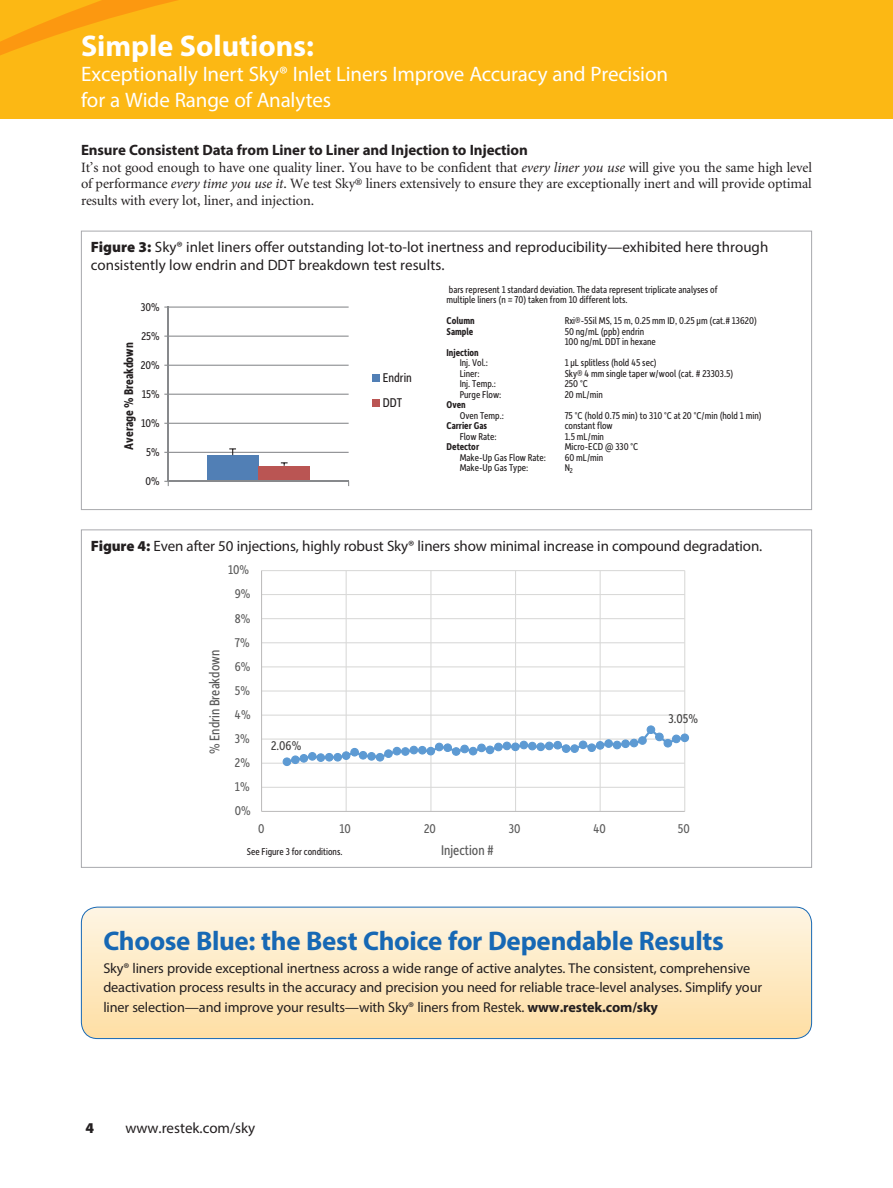
<style>
.page{position:relative;width:893px;height:1188px;background:#fff}
.page>*{position:absolute;margin:0;border:0;box-sizing:border-box;transform-origin:0 0}
.t1{font:700 30px "Myriad Pro";color:#fff}
.prodtxt{font:700 27px "Myriad Pro";letter-spacing:-.01em;color:#1768b4}
.t2{font:21px/25.2px "Myriad Pro";letter-spacing:-.005em;color:#fff}
.Article_Figure-Table{font:15px/18px "Myriad Pro";color:#231f20}
.prodtxt-2{font:700 15px "Myriad Pro";letter-spacing:-.01em;color:#231f20}
.t3{font:15px "Depot New Condensed";color:#5a5a5a}
.t4{font:900 15px "Myriad Pro";color:#231f20}
.prodtxt-3{font:14.25px/19.5px "Myriad Pro";letter-spacing:-.01em;color:#231f20}
.prodtxt-4{font:14.25px/16.5px "Minion";letter-spacing:-.01em;color:#231f20;text-align:justify}
.t5{font:13.5px "Depot New Condensed";color:#5a5a5a}
.t6{font:700 13.5px "Depot New Condensed";color:#231f20}
.t7{font:13.5px "Depot New Condensed";color:#414040}
.t8{font:13.5px/25.3px "Depot New Condensed";color:#231f20}
.t9{font:12px "Depot New Condensed";color:#231f20}
.C-gram_conditions{font:10.5px/10.5px "Depot New Condensed";color:#231f20}
.C-gram_conditions-2{font:700 10.5px "Depot New Condensed";color:#231f20}
.s1{font-family:"Minion Pro";font-style:italic}
.s2{font-weight:900}
.s3{font-weight:700}
</style>
<div class="page">
<svg style="left:81px;top:907px;width:731px;height:132px;background:#fee9c3"></svg>
<div style="left:81px;top:907px;width:731px;height:132px;border:1px solid #1768b4;border-radius:16px"></div>
<div style="left:0;top:0;width:893px;height:119px;background:#fcb814"></div>
<svg style="left:0;top:0;width:178px;height:55px"></svg>
<svg style="left:164px;top:306px;width:216px;height:180px"></svg>
<svg style="left:261px;top:570px;width:429px;height:242px"></svg>
<p class="t1" style="left:81px;top:26px;width:235px">Simple Solutions:</p>
<p class="t2" style="left:81px;top:61px;width:589px">Exceptionally Inert Sky® Inlet Liners Improve Accuracy and Precision for a Wide Range of Analytes</p>
<p class="prodtxt-2" style="left:81px;top:140px;width:448px">Ensure Consistent Data from Liner to Liner and Injection to Injection</p>
<p class="prodtxt-4" style="left:81px;top:159px;width:732px">It’s not good enough to have one quality liner. You have to be confident that <span class="s1">every liner you use</span> will give you the same high level of performance <span class="s1">every time you use it</span>. We test Sky® liners extensively to ensure they are exceptionally inert and will provide optimal results with every lot, liner, and injection.</p>
<p class="Article_Figure-Table" style="left:91px;top:237px;width:679px"><span class="s2">Figure 3:</span> Sky® inlet liners offer outstanding lot-to-lot inertness and reproducibility—exhibited here through consistently low endrin and DDT breakdown test results.</p>
<p class="t9" style="left:141px;top:299px;width:20px">30%</p>
<p class="t9" style="left:141px;top:328px;width:20px">25%</p>
<p class="t6" style="left:120px;top:450px;width:109px;rotate:-90deg">Average % Breakdown</p>
<p class="t9" style="left:141px;top:357px;width:21px">20%</p>
<p class="t9" style="left:142px;top:386px;width:20px">15%</p>
<p class="t9" style="left:141px;top:415px;width:20px">10%</p>
<p class="t9" style="left:146px;top:444px;width:15px">5%</p>
<p class="t9" style="left:146px;top:473px;width:16px">0%</p>
<p class="t8" style="left:383px;top:364px;width:31px">Endrin<br>DDT</p>
<p class="C-gram_conditions" style="left:447px;top:284px;width:273px">bars represent 1 standard deviation. The data represent triplicate analyses of multiple liners (n = 70) taken from 10 different lots.</p>
<p class="C-gram_conditions-2" style="left:447px;top:314px;width:30px">Column</p>
<p class="C-gram_conditions" style="left:565px;top:315px;width:194px">Rxi®-5Sil MS, 15 m, 0.25 mm ID, 0.25 μm (cat.# 13620)</p>
<p class="C-gram_conditions-2" style="left:447px;top:325px;width:28px">Sample</p>
<p class="C-gram_conditions" style="left:565px;top:326px;width:81px">50 ng/mL (ppb) endrin</p>
<p class="C-gram_conditions" style="left:565px;top:336px;width:93px">100 ng/mL DDT in hexane</p>
<p class="C-gram_conditions-2" style="left:447px;top:346px;width:34px">Injection</p>
<p class="C-gram_conditions" style="left:460px;top:357px;width:30px">Inj. Vol.:</p>
<p class="C-gram_conditions" style="left:565px;top:357px;width:94px">1 μL splitless (hold 45 sec)</p>
<p class="C-gram_conditions" style="left:460px;top:368px;width:21px">Liner:</p>
<p class="C-gram_conditions" style="left:565px;top:368px;width:170px">Sky® 4 mm single taper w/wool (cat. # 23303.5)</p>
<p class="C-gram_conditions" style="left:460px;top:378px;width:38px">Inj. Temp.:</p>
<p class="C-gram_conditions" style="left:565px;top:378px;width:25px">250 °C</p>
<p class="C-gram_conditions" style="left:460px;top:389px;width:43px">Purge Flow:</p>
<p class="C-gram_conditions" style="left:565px;top:389px;width:40px">20 mL/min</p>
<p class="C-gram_conditions-2" style="left:447px;top:398px;width:21px">Oven</p>
<p class="C-gram_conditions" style="left:460px;top:410px;width:46px">Oven Temp.:</p>
<p class="C-gram_conditions" style="left:565px;top:410px;width:199px">75 °C (hold 0.75 min) to 310 °C at 20 °C/min (hold 1 min)</p>
<p class="C-gram_conditions-2" style="left:447px;top:419px;width:42px">Carrier Gas</p>
<p class="C-gram_conditions" style="left:565px;top:420px;width:50px">constant flow</p>
<p class="C-gram_conditions" style="left:460px;top:431px;width:39px">Flow Rate:</p>
<p class="C-gram_conditions" style="left:565px;top:431px;width:41px">1.5 mL/min</p>
<p class="C-gram_conditions-2" style="left:447px;top:440px;width:34px">Detector</p>
<p class="C-gram_conditions" style="left:565px;top:441px;width:75px">Micro-ECD @ 330 °C</p>
<p class="C-gram_conditions" style="left:460px;top:452px;width:88px">Make-Up Gas Flow Rate:</p>
<p class="C-gram_conditions" style="left:565px;top:452px;width:40px">60 mL/min</p>
<p class="C-gram_conditions" style="left:460px;top:462px;width:70px">Make-Up Gas Type:</p>
<p class="C-gram_conditions" style="left:565px;top:462px;width:10px">N<sub>2</sub></p>
<p class="Article_Figure-Table" style="left:91px;top:536px;width:673px"><span class="s2">Figure 4:</span> Even after 50 injections, highly robust Sky® liners show minimal increase in compound degradation.</p>
<p class="t5" style="left:228px;top:561px;width:23px">10%</p>
<p class="t5" style="left:235px;top:585px;width:17px">9%</p>
<p class="t5" style="left:235px;top:609px;width:17px">8%</p>
<p class="t3" style="left:205px;top:754px;width:106px;rotate:-90deg">% Endrin Breakdown</p>
<p class="t5" style="left:235px;top:633px;width:16px">7%</p>
<p class="t5" style="left:235px;top:657px;width:17px">6%</p>
<p class="t5" style="left:235px;top:682px;width:17px">5%</p>
<p class="t5" style="left:235px;top:706px;width:17px">4%</p>
<p class="t5" style="left:235px;top:730px;width:16px">3%</p>
<p class="t5" style="left:235px;top:754px;width:17px">2%</p>
<p class="t5" style="left:235px;top:778px;width:16px">1%</p>
<p class="t5" style="left:235px;top:802px;width:17px">0%</p>
<p class="t7" style="left:271px;top:737px;width:32px">2.06%</p>
<p class="t7" style="left:668px;top:710px;width:31px">3.05%</p>
<p class="t5" style="left:258px;top:820px;width:8px">0</p>
<p class="t5" style="left:339px;top:820px;width:13px">10</p>
<p class="t5" style="left:424px;top:820px;width:13px">20</p>
<p class="t5" style="left:509px;top:820px;width:13px">30</p>
<p class="t5" style="left:593px;top:820px;width:14px">40</p>
<p class="t5" style="left:678px;top:820px;width:14px">50</p>
<p class="C-gram_conditions" style="left:247px;top:846px;width:97px">See Figure 3 for conditions.</p>
<p class="t3" style="left:441px;top:841px;width:54px">Injection #</p>
<p class="prodtxt" style="left:103px;top:924px;width:622px">Choose Blue: the Best Choice for Dependable Results</p>
<p class="prodtxt-3" style="left:103px;top:958px;width:660px">Sky® liners provide exceptional inertness across a wide range of active analytes. The consistent, comprehensive deactivation process results in the accuracy and precision you need for reliable trace-level analyses. Simplify your liner selection—and improve your results—with Sky® liners from Restek. <span class="s3">www.restek.com/sky</span></p>
<h3 class="t4" style="left:86px;top:1120px;width:10px">4</h3>
<h3 class="Article_Figure-Table" style="left:125px;top:1119px;width:131px">www.restek.com/sky</h3>
</div>
